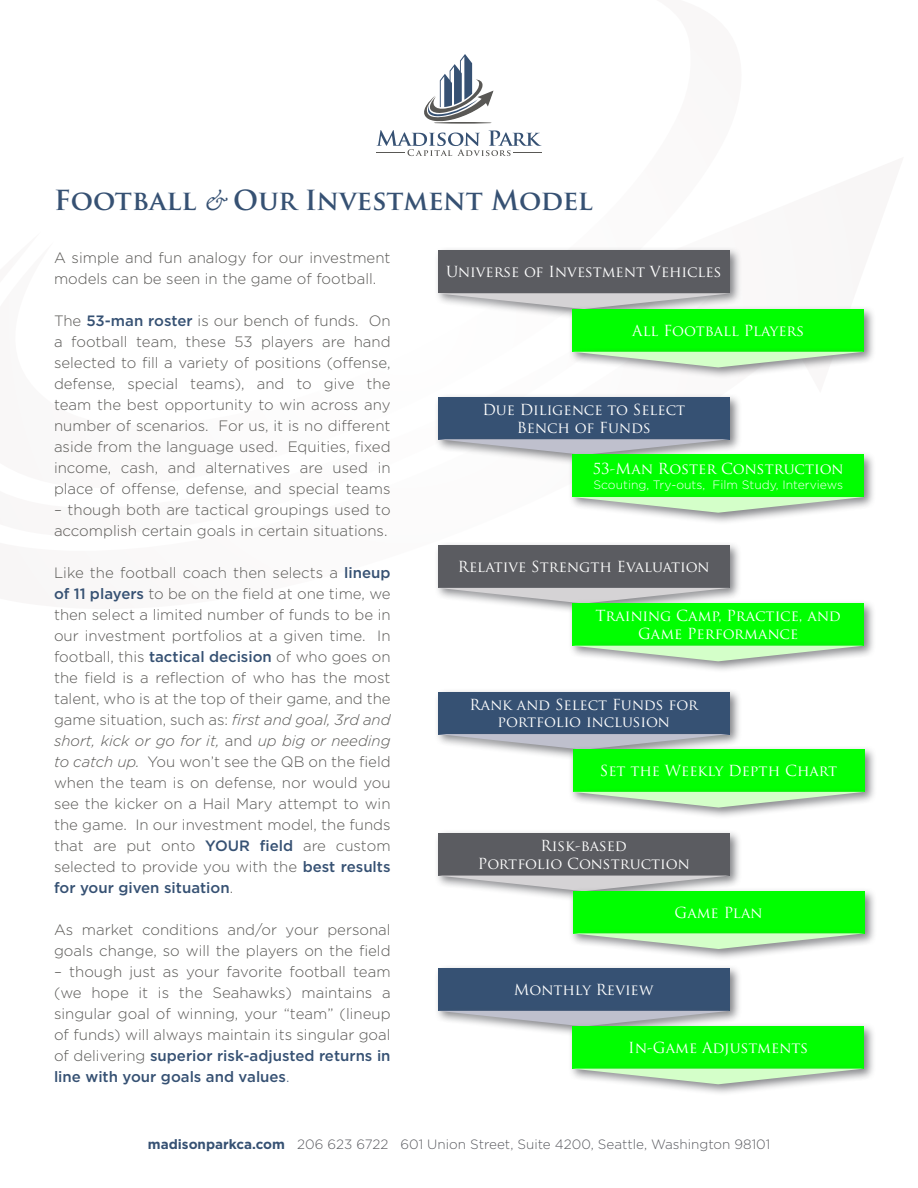
<style>
.page{position:relative;width:918px;height:1188px;background:#fff}
.page>*{position:absolute;margin:0;border:0;box-sizing:border-box;transform-origin:0 0}
.t1{font:700 27px "Trajan Pro";color:#365173}
.t2{font:300 15px/21px "Gotham";color:#595855}
.t3{font:14.85px/17.9px "Trajan Pro";color:#fff;text-align:center}
.t4{font:300 13.5px "Gotham";color:#5b5c61}
.t5{font:300 12.15px "Gotham";color:#fff}
.s1{font-family:"Adobe Garamond Pro";font-weight:400;font-style:italic}
.s2{font-weight:500;color:#365173}
.s3{font-style:italic}
.s4{color:#365173}
.s5{font-weight:700;color:#365173}
</style>
<div class="page">
<div style="left:434px;top:247px;width:308px;height:59px;background:#5b5c61;opacity:.75"></div>
<div style="left:438px;top:251px;width:292px;height:42px;background:#5b5c61"></div>
<div style="left:434px;top:393px;width:308px;height:59px;background:#5b5c61;opacity:.75"></div>
<div style="left:438px;top:397px;width:292px;height:42px;background:#365173"></div>
<div style="left:434px;top:542px;width:308px;height:59px;background:#5b5c61;opacity:.75"></div>
<div style="left:438px;top:546px;width:292px;height:42px;background:#5b5c61"></div>
<div style="left:434px;top:688px;width:308px;height:59px;background:#5b5c61;opacity:.75"></div>
<div style="left:438px;top:692px;width:292px;height:42px;background:#365173"></div>
<div style="left:434px;top:829px;width:308px;height:59px;background:#5b5c61;opacity:.75"></div>
<div style="left:438px;top:833px;width:292px;height:43px;background:#5b5c61"></div>
<div style="left:434px;top:965px;width:308px;height:58px;background:#5b5c61;opacity:.75"></div>
<div style="left:438px;top:969px;width:292px;height:42px;background:#365173"></div>
<div style="left:437px;top:289px;width:302px;height:32px;background:#5b5c61;opacity:.75"></div>
<svg style="left:438px;top:293px;width:292px;height:16px;background:#cecdcf"></svg>
<div style="left:437px;top:584px;width:302px;height:32px;background:#5b5c61;opacity:.75"></div>
<svg style="left:438px;top:588px;width:292px;height:16px;background:#d0cfd1"></svg>
<div style="left:437px;top:435px;width:302px;height:32px;background:#5b5c61;opacity:.75"></div>
<svg style="left:438px;top:439px;width:292px;height:16px;background:#bfc0c8"></svg>
<div style="left:437px;top:730px;width:302px;height:32px;background:#5b5c61;opacity:.75"></div>
<svg style="left:438px;top:734px;width:292px;height:16px;background:#c2c3cb"></svg>
<div style="left:437px;top:871px;width:302px;height:32px;background:#5b5c61;opacity:.75"></div>
<svg style="left:438px;top:876px;width:292px;height:15px;background:#cfced0"></svg>
<div style="left:437px;top:1007px;width:302px;height:32px;background:#5b5c61;opacity:.75"></div>
<svg style="left:438px;top:1011px;width:292px;height:16px;background:#c4c4cc"></svg>
<div style="left:568px;top:305px;width:309px;height:59px;background:#5b5c61;opacity:.75"></div>
<div style="left:572px;top:309px;width:292px;height:42px;background:#0f0"></div>
<div style="left:572px;top:348px;width:301px;height:32px;background:#5b5c61;opacity:.75"></div>
<svg style="left:572px;top:352px;width:292px;height:15px;background:#cfe5ca"></svg>
<div style="left:568px;top:451px;width:309px;height:59px;background:#5b5c61;opacity:.75"></div>
<div style="left:572px;top:455px;width:292px;height:42px;background:#0f0"></div>
<div style="left:572px;top:493px;width:301px;height:32px;background:#5b5c61;opacity:.75"></div>
<svg style="left:572px;top:497px;width:292px;height:16px;background:#cfe4ca"></svg>
<div style="left:568px;top:599px;width:309px;height:59px;background:#5b5c61;opacity:.75"></div>
<div style="left:572px;top:604px;width:292px;height:42px;background:#0f0"></div>
<div style="left:572px;top:642px;width:301px;height:31px;background:#5b5c61;opacity:.75"></div>
<svg style="left:572px;top:646px;width:292px;height:15px;background:#cfe5cb"></svg>
<div style="left:569px;top:746px;width:308px;height:58px;background:#5b5c61;opacity:.75"></div>
<div style="left:573px;top:750px;width:291px;height:42px;background:#0f0"></div>
<div style="left:572px;top:788px;width:302px;height:32px;background:#5b5c61;opacity:.75"></div>
<svg style="left:573px;top:792px;width:291px;height:16px;background:#cfe4cb"></svg>
<div style="left:569px;top:887px;width:308px;height:59px;background:#5b5c61;opacity:.75"></div>
<div style="left:573px;top:891px;width:291px;height:42px;background:#0f0"></div>
<div style="left:572px;top:929px;width:302px;height:32px;background:#5b5c61;opacity:.75"></div>
<svg style="left:573px;top:933px;width:291px;height:16px;background:#cae4c5"></svg>
<svg style="left:377px;top:130px;width:164px;height:26px"></svg>
<hr style="left:434px;top:122px;width:58px;height:2px;background:#595855;border-radius:50%">
<svg style="left:424px;top:54px;width:70px;height:68px"></svg>
<div style="left:568px;top:1022px;width:309px;height:59px;background:#5b5c61;opacity:.75"></div>
<div style="left:572px;top:1027px;width:292px;height:42px;background:#0f0"></div>
<div style="left:572px;top:1065px;width:301px;height:31px;background:#5b5c61;opacity:.75"></div>
<svg style="left:572px;top:1069px;width:292px;height:15px;background:#cfe5cb"></svg>
<p class="t1" style="left:54px;top:184px;width:540px">Football <span class="s1">&amp;</span> Our Investment Model</p>
<p class="t2" style="left:54px;top:247px;width:338px">A simple and fun analogy for our investment models can be seen in the game of football.</p>
<p class="t2" style="left:54px;top:310px;width:338px;text-align:justify">The <span class="s2">53-man roster</span> is our bench of funds. On a football team, these 53 players are hand selected to fill a variety of positions (offense, defense, special teams), and to give the team the best opportunity to win across any number of scenarios. For us, it is no different aside from the language used. Equities, fixed income, cash, and alternatives are used in place of offense, defense, and special teams</p>
<p class="t2" style="left:54px;top:499px;width:338px">– though both are tactical groupings used to accomplish certain goals in certain situations.</p>
<p class="t2" style="left:54px;top:562px;width:338px;text-align:justify">Like the football coach then selects a <span class="s2">lineup of 11 players</span> to be on the field at one time, we then select a limited number of funds to be in our investment portfolios at a given time. In football, this <span class="s2">tactical decision</span> of who goes on the field is a reflection of who has the most talent, who is at the top of their game, and the game situation, such as: <span class="s3">first and goal, 3rd and short, kick or go for it,</span> and <span class="s3">up big or needing to catch up.</span> You won’t see the QB on the field when the team is on defense, nor would you see the kicker on a Hail Mary attempt to win the game. In our investment model, the funds that are put onto <span class="s2">YOUR field</span> are custom selected to provide you with the <span class="s2">best results for your given situation</span>.</p>
<p class="t2" style="left:54px;top:919px;width:338px">As market conditions and/or your personal goals change, so will the players on the field</p>
<p class="t2" style="left:54px;top:961px;width:338px;text-align:justify">– though just as your favorite football team (we hope it is the Seahawks) maintains a singular goal of winning, your “team” (lineup of funds) will always maintain its singular goal of delivering <span class="s2">superior risk-adjusted returns in line with your goals and values</span><span class="s4">.</span></p>
<p class="t3" style="left:446px;top:263px;width:277px">Universe of Investment Vehicles</p>
<p class="t3" style="left:632px;top:321px;width:173px">All Football Players</p>
<p class="t3" style="left:482px;top:400px;width:204px">Due Diligence to Select</p>
<p class="t3" style="left:517px;top:418px;width:136px">Bench of Funds</p>
<p class="t3" style="left:593px;top:460px;width:252px">53-Man Roster Construction</p>
<p class="t5" style="left:593px;top:477px;width:251px">Scouting, Try-outs, Film Study, Interviews</p>
<p class="t3" style="left:458px;top:558px;width:253px">Relative Strength Evaluation</p>
<p class="t3" style="left:596px;top:607px;width:247px">Training Camp, Practice, and<br>Game Performance</p>
<p class="t3" style="left:470px;top:695px;width:230px">Rank and Select Funds for portfolio inclusion</p>
<p class="t3" style="left:600px;top:762px;width:239px">Set the Weekly Depth Chart</p>
<p class="t3" style="left:541px;top:837px;width:88px">Risk-based</p>
<p class="t3" style="left:478px;top:855px;width:213px">Portfolio Construction</p>
<p class="t3" style="left:675px;top:903px;width:90px">Game Plan</p>
<p class="t3" style="left:514px;top:981px;width:141px">Monthly Review</p>
<p class="t3" style="left:628px;top:1039px;width:182px">In-Game Adjustments</p>
<p class="t4" style="left:148px;top:1136px;width:624px"><span class="s5">madisonparkca.com</span> 206 623 6722 601 Union Street, Suite 4200, Seattle, Washington 98101</p>
</div>
